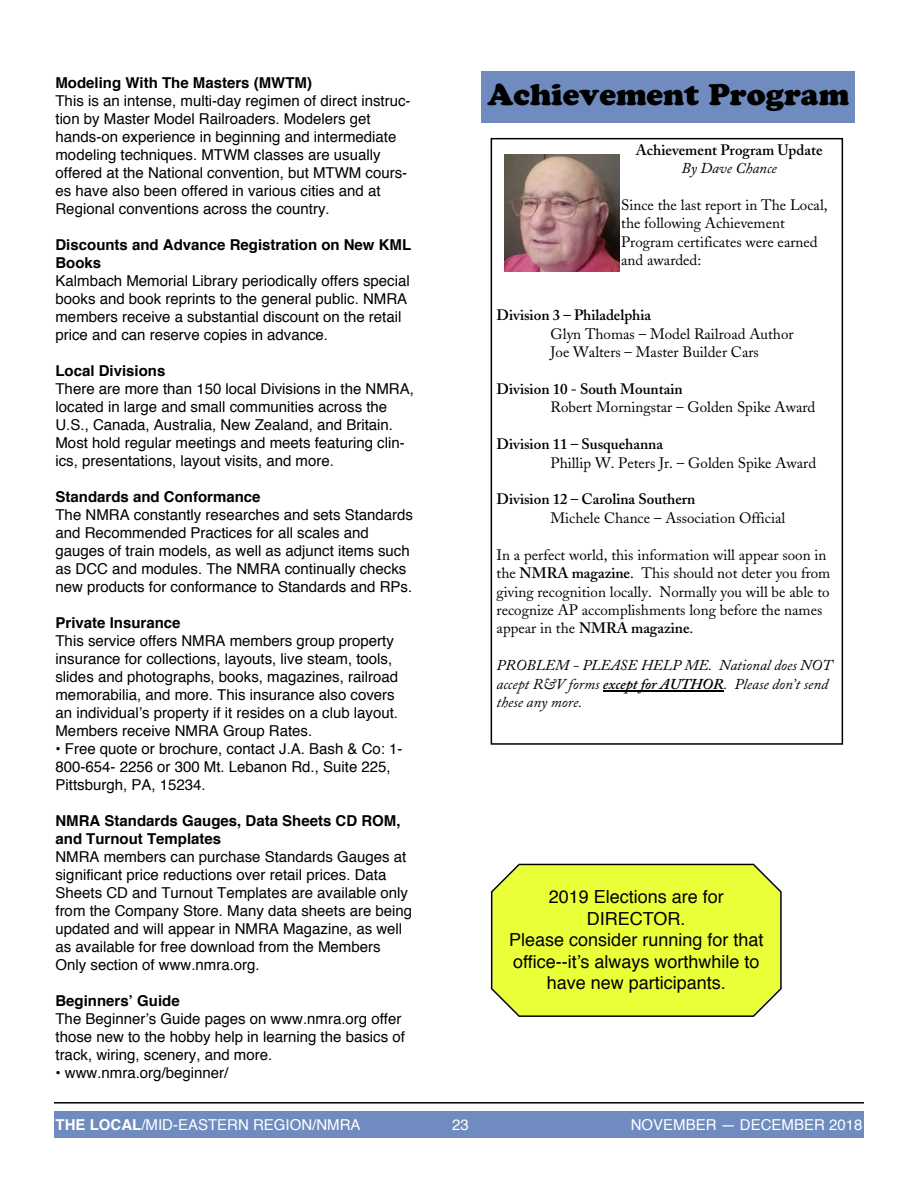
<style>
.page{position:relative;width:918px;height:1188px;background:#fff}
.page>*{position:absolute;margin:0;border:0;box-sizing:border-box;transform-origin:0 0}
.t1{font:900 30px "Cooper";color:#000}
.t2{font:18px/21.6px "Helvetica";color:#000;text-align:center}
.t3{font:15px/18px "Helvetica";color:#000}
.t4{font:15px/18.5px "Adobe Caslon";color:#000}
.t5{font:700 15px/18px "Helvetica";color:#000}
.t6{font:600 15px "Adobe Caslon";color:#000}
.t7{font:italic 15px/18.5px "Adobe Caslon";color:#000}
.t8{font:15px "Helvetica";color:#fff}
.s1{font-weight:600}
.s2{font-weight:700}
</style>
<div class="page">
<hr style="left:54px;top:1102px;width:810px;height:2px;background:#000">
<hr style="left:603px;top:690px;width:121px;height:2px;background:#000">
<div style="left:491px;top:138px;width:352px;height:607px;border:2px solid #000"></div>
<img style="left:505px;top:154px;width:115px;height:118px">
<div style="left:482px;top:71px;width:373px;height:52px;background:#6f8bbf"></div>
<div style="left:490px;top:865px;width:292px;height:152px;background:#ebff38"></div>
<div style="left:54px;top:1111px;width:810px;height:27px;background:#6f8bbf"></div>
<p class="t5" style="left:55px;top:74px;width:258px">Modeling With The Masters (MWTM)</p>
<p class="t3" style="left:55px;top:92px;width:357px">This is an intense, multi-day regimen of direct instruc&shy;tion by Master Model Railroaders. Modelers get hands-on experience in beginning and intermediate modeling techniques. MTWM classes are usually offered at the National convention, but MTWM cours&shy;es have also been offered in various cities and at Regional conventions across the country.</p>
<p class="t5" style="left:55px;top:236px;width:357px">Discounts and Advance Registration on New KML<br>Books</p>
<p class="t3" style="left:55px;top:272px;width:356px">Kalmbach Memorial Library periodically offers special books and book reprints to the general public. NMRA members receive a substantial discount on the retail price and can reserve copies in advance.</p>
<p class="t5" style="left:55px;top:362px;width:111px">Local Divisions</p>
<p class="t3" style="left:55px;top:380px;width:360px">There are more than 150 local Divisions in the NMRA, located in large and small communities across the U.S., Canada, Australia, New Zealand, and Britain.<br>Most hold regular meetings and meets featuring clin&shy;ics, presentations, layout visits, and more.</p>
<p class="t5" style="left:55px;top:488px;width:207px">Standards and Conformance</p>
<p class="t3" style="left:55px;top:506px;width:359px">The NMRA constantly researches and sets Standards and Recommended Practices for all scales and gauges of train models, as well as adjunct items such as DCC and modules. The NMRA continually checks new products for conformance to Standards and RPs.</p>
<p class="t5" style="left:55px;top:614px;width:127px">Private Insurance</p>
<p class="t3" style="left:55px;top:632px;width:344px">This service offers NMRA members group property insurance for collections, layouts, live steam, tools, slides and photographs, books, magazines, railroad memorabilia, and more. This insurance also covers an individual’s property if it resides on a club layout.<br>Members receive NMRA Group Rates.</p>
<p class="t3" style="left:55px;top:740px;width:349px">• Free quote or brochure, contact J.A. Bash &amp; Co: 1-<br>800-654- 2256 or 300 Mt. Lebanon Rd., Suite 225,<br>Pittsburgh, PA, 15234.</p>
<p class="t5" style="left:55px;top:812px;width:347px">NMRA Standards Gauges, Data Sheets CD ROM, and Turnout Templates</p>
<p class="t3" style="left:55px;top:848px;width:358px">NMRA members can purchase Standards Gauges at significant price reductions over retail prices. Data Sheets CD and Turnout Templates are available only from the Company Store. Many data sheets are being updated and will appear in NMRA Magazine, as well as available for free download from the Members Only section of www.nmra.org.</p>
<p class="t5" style="left:55px;top:992px;width:126px">Beginners’ Guide</p>
<p class="t3" style="left:55px;top:1010px;width:351px">The Beginner’s Guide pages on www.nmra.org offer those new to the hobby help in learning the basics of track, wiring, scenery, and more.</p>
<p class="t3" style="left:55px;top:1064px;width:174px">• www.nmra.org/beginner/</p>
<h1 class="t1" style="left:488px;top:84px;width:363px">Achievement Program</h1>
<p class="t6" style="left:636px;top:144px;width:188px">Achievement Program Update</p>
<p class="t7" style="left:682px;top:161px;width:97px">By Dave Chance</p>
<p class="t4" style="left:621px;top:198px;width:208px">Since the last report in The Local, the following Achievement<br>Program certificates were earned and awarded:</p>
<p class="t6" style="left:497px;top:310px;width:156px">Division 3 – Philadelphia</p>
<p class="t4" style="left:551px;top:326px;width:245px">Glyn Thomas – Model Railroad Author<br>Joe Walters – Master Builder Cars</p>
<p class="t6" style="left:497px;top:383px;width:188px">Division 10 - South Mountain</p>
<p class="t4" style="left:551px;top:400px;width:266px">Robert Morningstar – Golden Spike Award</p>
<p class="t6" style="left:497px;top:438px;width:168px">Division 11 – Susquehanna</p>
<p class="t4" style="left:551px;top:455px;width:267px">Phillip W. Peters Jr. – Golden Spike Award</p>
<p class="t6" style="left:497px;top:494px;width:200px">Division 12 – Carolina Southern</p>
<p class="t4" style="left:551px;top:511px;width:236px">Michele Chance – Association Official</p>
<p class="t4" style="left:497px;top:547px;width:335px">In a perfect world, this information will appear soon in the <span class="s1">NMRA magazine</span>. This should not deter you from giving recognition locally. Normally you will be able to recognize AP accomplishments long before the names appear in the <span class="s1">NMRA magazine</span>.</p>
<p class="t7" style="left:497px;top:658px;width:337px">PROBLEM - PLEASE HELP ME. National does NOT accept R&amp;V forms <span class="s1">except for AUTHOR</span>. Please don’t send these any more.</p>
<p class="t2" style="left:509px;top:887px;width:256px">2019 Elections are for<br>DIRECTOR.<br>Please consider running for that office--it’s always worthwhile to have new participants.</p>
<p class="t8" style="left:56px;top:1118px;width:307px"><span class="s2">THE LOCAL</span>/MID-EASTERN REGION/NMRA</p>
<p class="t8" style="left:452px;top:1118px;width:18px">23</p>
<p class="t8" style="left:631px;top:1118px;width:233px">NOVEMBER — DECEMBER 2018</p>
</div>
